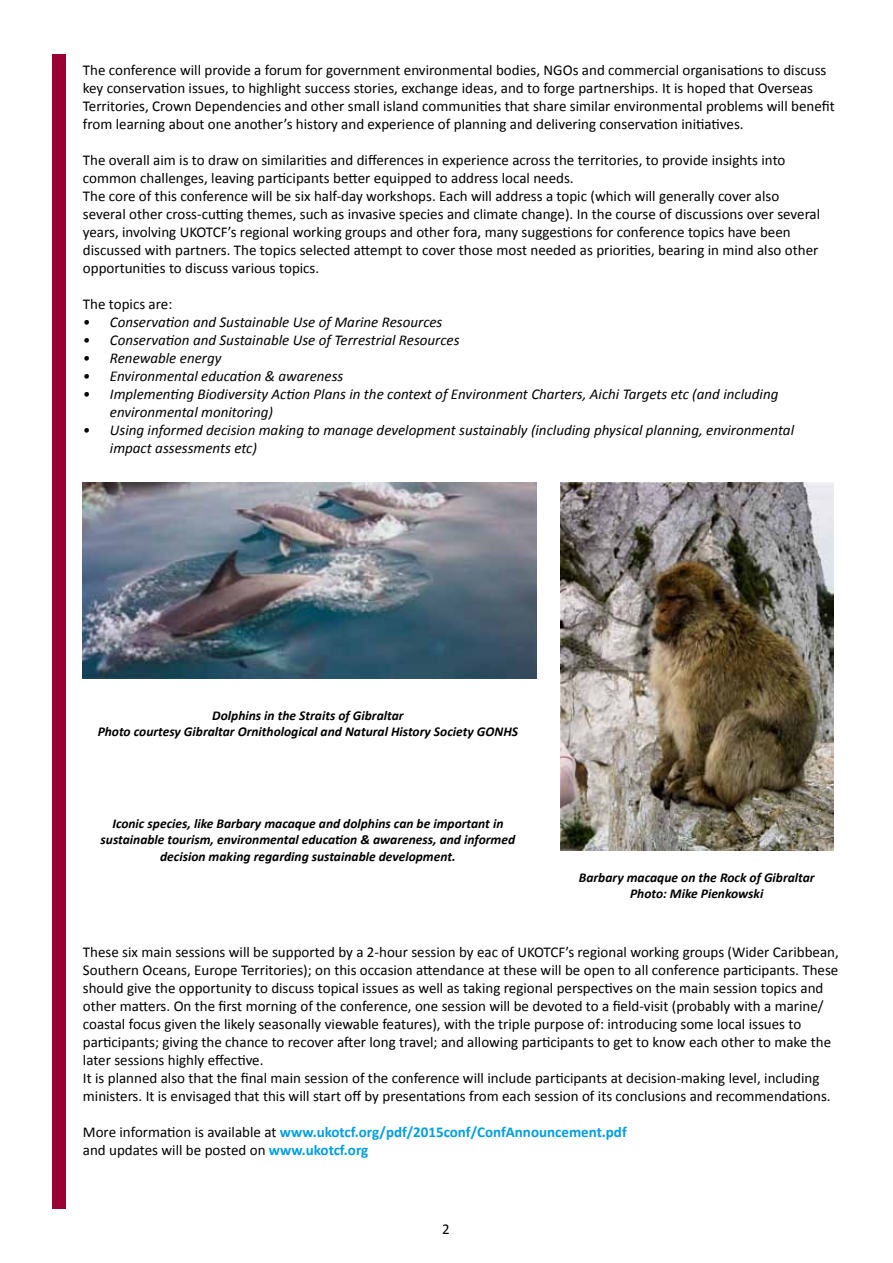
<style>
.page{position:relative;width:893px;height:1263px;background:#fff}
.page>*{position:absolute;margin:0;border:0;box-sizing:border-box;transform-origin:0 0}
.t1{font:15px/18px "Calibri";color:#000}
.t2{font:italic 15px/18px "Calibri";color:#000}
.t3{font:700 15px/18px "Calibri";color:#009ee1}
.t4{font:italic 700 13.5px/16.2px "Calibri";color:#000;text-align:center}
.s1{font-weight:400;color:#000}
</style>
<div class="page">
<div style="left:53px;top:54px;width:13px;height:1155px;background:#9a0033"></div>
<img style="left:83px;top:483px;width:453px;height:196px">
<img style="left:560px;top:483px;width:273px;height:367px">
<p class="t1" style="left:83px;top:61px;width:753px">The conference will provide a forum for government environmental bodies, NGOs and commercial organisations to discuss key conservation issues, to highlight success stories, exchange ideas, and to forge partnerships. It is hoped that Overseas Territories, Crown Dependencies and other small island communities that share similar environmental problems will benefit from learning about one another’s history and experience of planning and delivering conservation initiatives.</p>
<p class="t1" style="left:83px;top:151px;width:739px">The overall aim is to draw on similarities and differences in experience across the territories, to provide insights into common challenges, leaving participants better equipped to address local needs.<br>The core of this conference will be six half-day workshops. Each will address a topic (which will generally cover also several other cross-cutting themes, such as invasive species and climate change). In the course of discussions over several years, involving UKOTCF’s regional working groups and other fora, many suggestions for conference topics have been discussed with partners. The topics selected attempt to cover those most needed as priorities, bearing in mind also other opportunities to discuss various topics.</p>
<p class="t1" style="left:83px;top:295px;width:91px">The topics are:</p>
<p class="t2" style="left:83px;top:312px;width:361px">• Conservation and Sustainable Use of Marine Resources</p>
<p class="t2" style="left:83px;top:330px;width:378px">• Conservation and Sustainable Use of Terrestrial Resources</p>
<p class="t2" style="left:83px;top:348px;width:140px">• Renewable energy</p>
<p class="t2" style="left:83px;top:366px;width:262px">• Environmental education &amp; awareness</p>
<p class="t2" style="left:110px;top:384px;width:670px;text-indent:-27px">• Implementing Biodiversity Action Plans in the context of Environment Charters, Aichi Targets etc (and including environmental monitoring)</p>
<p class="t2" style="left:110px;top:420px;width:686px;text-indent:-27px">• Using informed decision making to manage development sustainably (including physical planning, environmental impact assessments etc)</p>
<p class="t4" style="left:98px;top:708px;width:422px">Dolphins in the Straits of Gibraltar<br>Photo courtesy Gibraltar Ornithological and Natural History Society GONHS</p>
<p class="t4" style="left:101px;top:816px;width:416px">Iconic species, like Barbary macaque and dolphins can be important in sustainable tourism, environmental education &amp; awareness, and informed decision making regarding sustainable development.</p>
<p class="t4" style="left:579px;top:870px;width:237px">Barbary macaque on the Rock of Gibraltar<br>Photo: Mike Pienkowski</p>
<p class="t1" style="left:83px;top:943px;width:757px">These six main sessions will be supported by a 2-hour session by eac of UKOTCF’s regional working groups (Wider Caribbean, Southern Oceans, Europe Territories); on this occasion attendance at these will be open to all conference participants. These should give the opportunity to discuss topical issues as well as taking regional perspectives on the main session topics and other matters. On the first morning of the conference, one session will be devoted to a field-visit (probably with a marine/ coastal focus given the likely seasonally viewable features), with the triple purpose of: introducing some local issues to participants; giving the chance to recover after long travel; and allowing participants to get to know each other to make the later sessions highly effective.<br>It is planned also that the final main session of the conference will include participants at decision-making level, including ministers. It is envisaged that this will start off by presentations from each session of its conclusions and recommendations.</p>
<p class="t3" style="left:83px;top:1123px;width:545px"><span class="s1">More information is available at</span> www.ukotcf.org/pdf/2015conf/ConfAnnouncement.pdf <span class="s1">and updates will be posted on</span> www.ukotcf.org</p>
<p class="t1" style="left:442px;top:1221px;width:9px">2</p>
</div>
